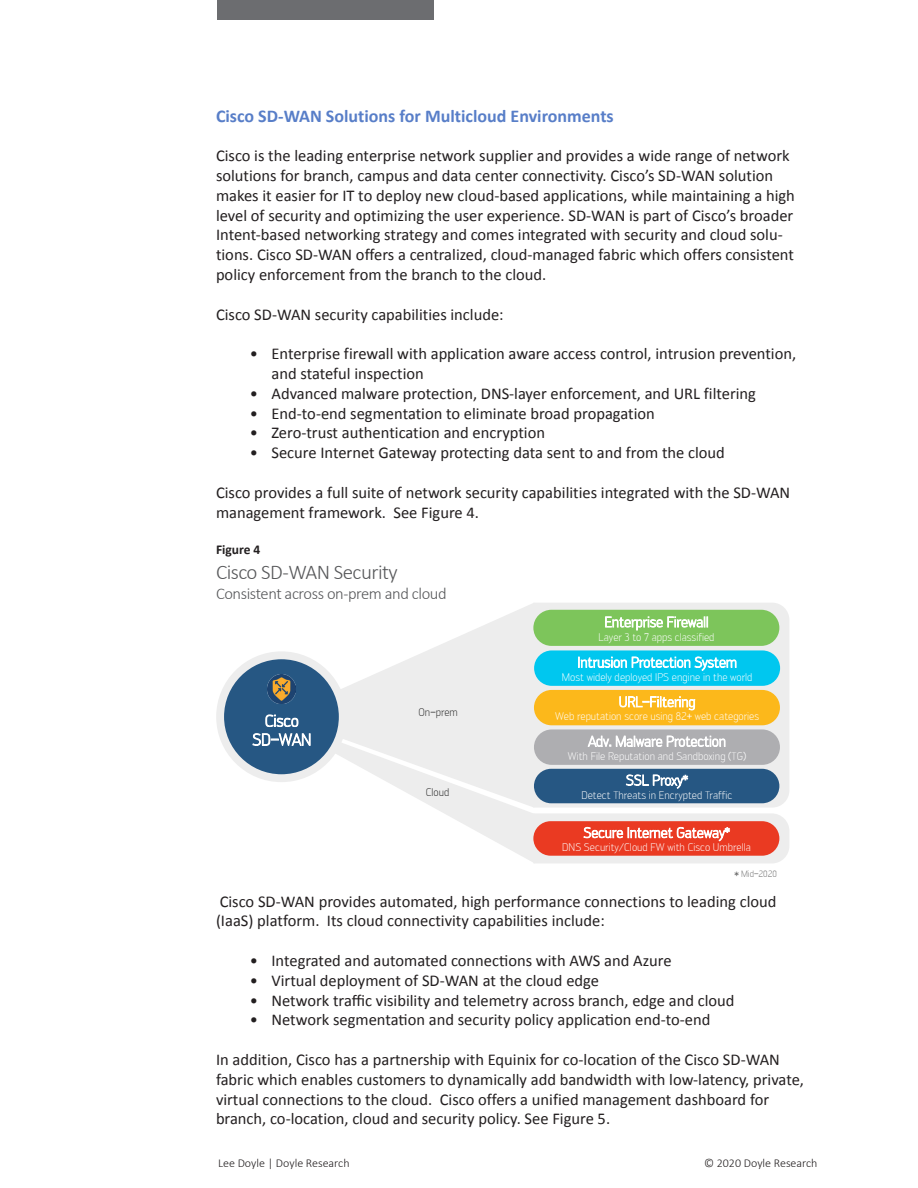
<style>
.page{position:relative;width:918px;height:1188px;background:#fff}
.page>*{position:absolute;margin:0;border:0;box-sizing:border-box;transform-origin:0 0}
.Figure_Title{font:300 21px "Calibri";letter-spacing:-.025em;color:#57585a}
.t1{font:700 18px "Calibri";color:#587ec8}
.bullets{font:16.5px/19.8px "Calibri";color:#231f20}
.Figure_Title-2{font:300 16.5px "Calibri";letter-spacing:-.025em;color:#57585a}
.t2{font:16.2px/18.9px "Engel Lightltd";color:#fff;text-align:center}
.t3{font:14.4px "Engel Lightltd";color:#fff}
.Figure{font:700 13.5px "Calibri";color:#231f20}
.t4{font:300 12px "Calibri";color:#231f20}
.t5{font:10.8px "Engel Lightltd";color:#fff}
.t6{font:10.8px "Engel Lightltd";color:#282828}
.t7{font:9px "Engel Lightltd";color:#717171}
.s1{font-family:"MS P Gothic"}
.s2{font-family:"MS P Gothic";color:#5e5e5e}
</style>
<div class="page">
<svg style="left:435px;top:808px;width:354px;height:55px"></svg>
<svg style="left:534px;top:603px;width:255px;height:205px;background:#e9eae9"></svg>
<svg style="left:295px;top:603px;width:239px;height:205px;fill:#ededed"></svg>
<div style="left:534px;top:650px;width:246px;height:36px;background:#00c7ef;border-radius:18px"></div>
<div style="left:534px;top:690px;width:246px;height:35px;background:#fcb81b;border-radius:18px"></div>
<div style="left:533px;top:821px;width:246px;height:35px;background:#ea3a22;border-radius:17px"></div>
<div style="left:534px;top:729px;width:246px;height:36px;background:#aeaeb1;border-radius:18px"></div>
<div style="left:534px;top:769px;width:245px;height:34px;background:#265783;border-radius:17px"></div>
<div style="left:220px;top:655px;width:123px;height:123px;background:#265783;border-radius:50%"></div>
<div style="left:216px;top:651px;width:131px;height:131px;border:8px solid #ededed;border-radius:50%"></div>
<img style="left:267px;top:674px;width:29px;height:29px">
<div style="left:533px;top:610px;width:246px;height:36px;background:#7dc55b;border-radius:18px"></div>
<div style="left:217px;top:0;width:216px;height:19px;background:#6c6d70"></div>
<p class="t1" style="left:216px;top:104px;width:399px">Cisco SD-WAN Solutions for Multicloud Environments</p>
<p class="bullets" style="left:216px;top:146px;width:580px">Cisco is the leading enterprise network supplier and provides a wide range of network solutions for branch, campus and data center connectivity. Cisco’s SD-WAN solution makes it easier for IT to deploy new cloud-based applications, while maintaining a high level of security and optimizing the user experience. SD-WAN is part of Cisco’s broader Intent-based networking strategy and comes integrated with security and cloud solu&shy;tions. Cisco SD-WAN offers a centralized, cloud-managed fabric which offers consistent policy enforcement from the branch to the cloud.</p>
<p class="bullets" style="left:216px;top:304px;width:289px">Cisco SD-WAN security capabilities include:</p>
<p class="bullets" style="left:271px;top:344px;width:526px;text-indent:-22px">• Enterprise firewall with application aware access control, intrusion prevention, and stateful inspection</p>
<p class="bullets" style="left:250px;top:383px;width:508px">• Advanced malware protection, DNS-layer enforcement, and URL filtering</p>
<p class="bullets" style="left:250px;top:403px;width:407px">• End-to-end segmentation to eliminate broad propagation</p>
<p class="bullets" style="left:250px;top:423px;width:297px">• Zero-trust authentication and encryption</p>
<p class="bullets" style="left:250px;top:443px;width:477px">• Secure Internet Gateway protecting data sent to and from the cloud</p>
<p class="bullets" style="left:216px;top:482px;width:576px">Cisco provides a full suite of network security capabilities integrated with the SD-WAN management framework. See Figure 4.</p>
<p class="Figure" style="left:216px;top:540px;width:46px">Figure 4</p>
<p class="Figure_Title" style="left:216px;top:559px;width:183px">Cisco SD-WAN Security</p>
<p class="Figure_Title-2" style="left:216px;top:583px;width:232px">Consistent across on-prem and cloud</p>
<p class="t2" style="left:252px;top:713px;width:60px">Cisco<br>SD<span class="s1">-</span>WAN</p>
<p class="t6" style="left:419px;top:708px;width:41px">On<span class="s1">-</span>prem</p>
<p class="t6" style="left:426px;top:788px;width:25px">Cloud</p>
<p class="t3" style="left:605px;top:617px;width:106px">Enterprise Firewall</p>
<p class="t5" style="left:599px;top:633px;width:117px">Layer 3 to 7 apps classified</p>
<p class="t3" style="left:577px;top:657px;width:161px">Intrusion Protection System</p>
<p class="t5" style="left:562px;top:673px;width:192px">Most widely deployed IPS engine in the world</p>
<p class="t3" style="left:619px;top:697px;width:78px">URL<span class="s1">-</span>Filtering</p>
<p class="t5" style="left:555px;top:713px;width:206px">Web reputation score using 82<span class="s1">+</span> web categories</p>
<p class="t3" style="left:588px;top:736px;width:139px">Adv<span class="s1">.</span> Malware Protection</p>
<p class="t5" style="left:568px;top:752px;width:180px">With File Reputation and Sandboxing <span class="s1">(</span>TG<span class="s1">)</span></p>
<p class="t3" style="left:626px;top:775px;width:63px">SSL Proxy<sup>*</sup></p>
<p class="t5" style="left:581px;top:791px;width:153px">Detect Threats in Encrypted Traffic</p>
<p class="t3" style="left:583px;top:827px;width:148px">Secure Internet Gateway<sup>*</sup></p>
<p class="t5" style="left:562px;top:843px;width:190px">DNS Security<span class="s1">/</span>Cloud FW with Cisco Umbrella</p>
<p class="t7" style="left:734px;top:870px;width:44px"><span class="s2">*</span> Mid<span class="s2">-</span>2020</p>
<p class="bullets" style="left:216px;top:891px;width:562px">Cisco SD-WAN provides automated, high performance connections to leading cloud (IaaS) platform. Its cloud connectivity capabilities include:</p>
<p class="bullets" style="left:250px;top:951px;width:423px">• Integrated and automated connections with AWS and Azure</p>
<p class="bullets" style="left:250px;top:970px;width:351px">• Virtual deployment of SD-WAN at the cloud edge</p>
<p class="bullets" style="left:250px;top:990px;width:486px">• Network traffic visibility and telemetry across branch, edge and cloud</p>
<p class="bullets" style="left:250px;top:1010px;width:462px">• Network segmentation and security policy application end-to-end</p>
<p class="bullets" style="left:216px;top:1050px;width:590px">In addition, Cisco has a partnership with Equinix for co-location of the Cisco SD-WAN fabric which enables customers to dynamically add bandwidth with low-latency, private, virtual connections to the cloud. Cisco offers a unified management dashboard for branch, co-location, cloud and security policy. See Figure 5.</p>
<p class="t4" style="left:218px;top:1155px;width:133px">Lee Doyle | Doyle Research</p>
<p class="t4" style="left:704px;top:1155px;width:115px">© 2020 Doyle Research</p>
</div>
